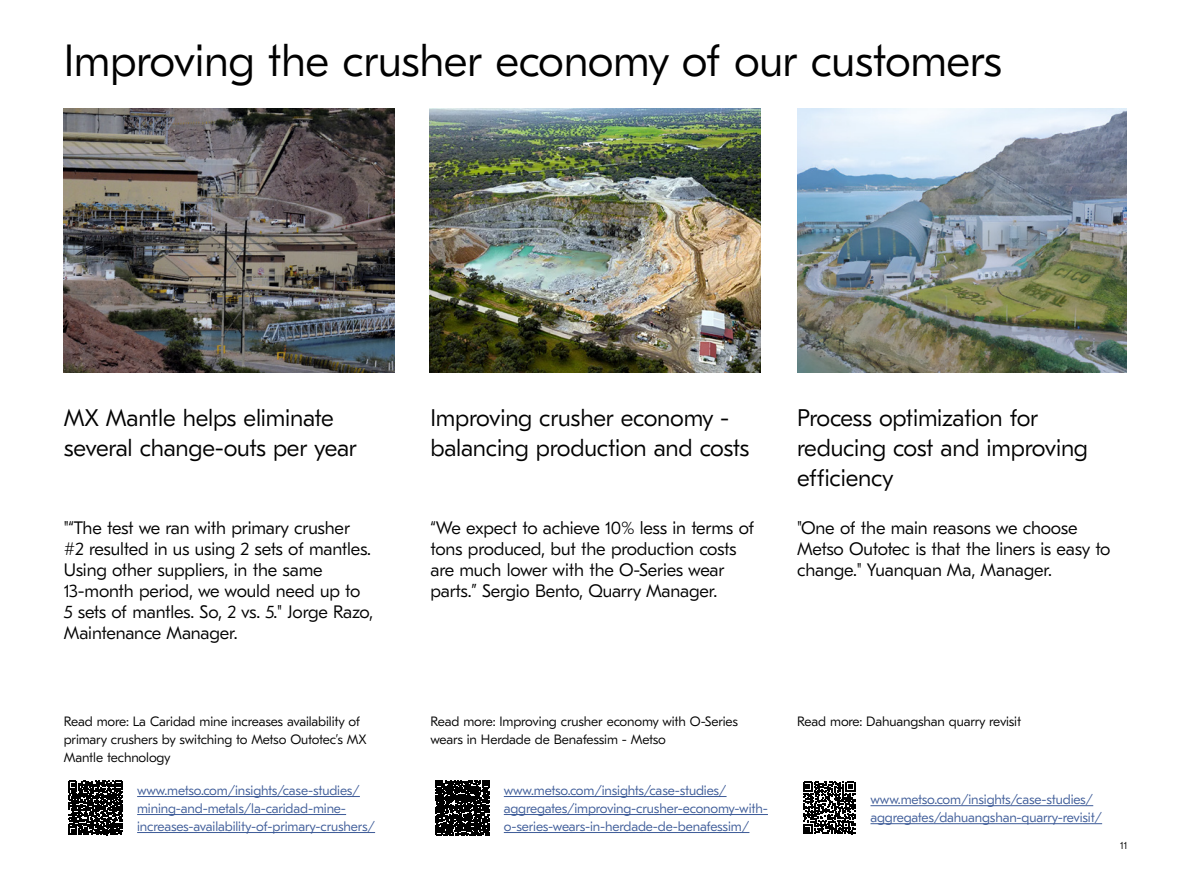
<style>
.page{position:relative;width:1191px;height:893px;background:#fff}
.page>*{position:absolute;margin:0;border:0;box-sizing:border-box;transform-origin:0 0}
.t1{font:300 45px "GT Eesti LC Text";letter-spacing:-.01em;color:#000}
.t2{font:300 24px/30px "GT Eesti LC Text";letter-spacing:-.01em;color:#000}
.t3{font:300 18px/21px "GT Eesti LC Text";letter-spacing:-.01em;color:#000}
.t4{font:300 13.5px/18px "GT Eesti LC Text";letter-spacing:-.01em;color:#3d5b98}
.t5{font:300 13.5px/18px "GT Eesti LC Text";letter-spacing:-.01em;color:#000}
.t6{font:300 10.5px "GT Eesti LC Text";color:#000}
</style>
<div class="page">
<img style="left:64px;top:108px;width:330px;height:264px">
<img style="left:430px;top:108px;width:330px;height:264px">
<img style="left:797px;top:108px;width:329px;height:264px">
<svg style="left:69px;top:781px;width:54px;height:54px"></svg>
<svg style="left:803px;top:782px;width:52px;height:52px"></svg>
<hr style="left:137px;top:796px;width:223px;height:1px;background:#3d5b98">
<hr style="left:137px;top:814px;width:209px;height:1px;background:#3d5b98">
<hr style="left:137px;top:832px;width:238px;height:1px;background:#3d5b98">
<hr style="left:504px;top:796px;width:222px;height:1px;background:#3d5b98">
<hr style="left:504px;top:814px;width:264px;height:1px;background:#3d5b98">
<hr style="left:504px;top:832px;width:245px;height:1px;background:#3d5b98">
<hr style="left:870px;top:805px;width:223px;height:1px;background:#3d5b98">
<hr style="left:870px;top:823px;width:232px;height:1px;background:#3d5b98">
<svg style="left:435px;top:780px;width:55px;height:55px;background:#222"></svg>
<h1 class="t1" style="left:64px;top:36px;width:940px">Improving the crusher economy of our customers</h1>
<h2 class="t2" style="left:64px;top:403px;width:295px">MX Mantle helps eliminate several change-outs per year</h2>
<h2 class="t2" style="left:430px;top:403px;width:320px">Improving crusher economy - balancing production and costs</h2>
<h2 class="t2" style="left:797px;top:403px;width:292px">Process optimization for reducing cost and improving efficiency</h2>
<p class="t3" style="left:64px;top:517px;width:311px">"“The test we ran with primary crusher #2 resulted in us using 2 sets of mantles.<br>Using other suppliers, in the same 13-month period, we would need up to 5 sets of mantles. So, 2 vs. 5." Jorge Razo, Maintenance Manager.</p>
<p class="t3" style="left:430px;top:517px;width:325px">“We expect to achieve 10% less in terms of tons produced, but the production costs are much lower with the O-Series wear parts.” Sergio Bento, Quarry Manager.</p>
<p class="t3" style="left:797px;top:517px;width:315px">"One of the main reasons we choose<br>Metso Outotec is that the liners is easy to change." Yuanquan Ma, Manager.</p>
<p class="t5" style="left:64px;top:713px;width:304px">Read more: La Caridad mine increases availability of primary crushers by switching to Metso Outotec’s MX<br>Mantle technology</p>
<p class="t5" style="left:430px;top:713px;width:309px">Read more: Improving crusher economy with O-Series wears in Herdade de Benafessim - Metso</p>
<p class="t5" style="left:797px;top:713px;width:225px">Read more: Dahuangshan quarry revisit</p>
<p class="t4" style="left:137px;top:781px;width:239px">www.metso.com/insights/case-studies/ mining-and-metals/la-caridad-mine&shy;increases-availability-of-primary-crushers/</p>
<p class="t4" style="left:504px;top:781px;width:266px">www.metso.com/insights/case-studies/ aggregates/improving-crusher-economy-with&shy;o-series-wears-in-herdade-de-benafessim/</p>
<p class="t4" style="left:870px;top:791px;width:233px">www.metso.com/insights/case-studies/ aggregates/dahuangshan-quarry-revisit/</p>
<p class="t6" style="left:1120px;top:840px;width:8px">11</p>
</div>
